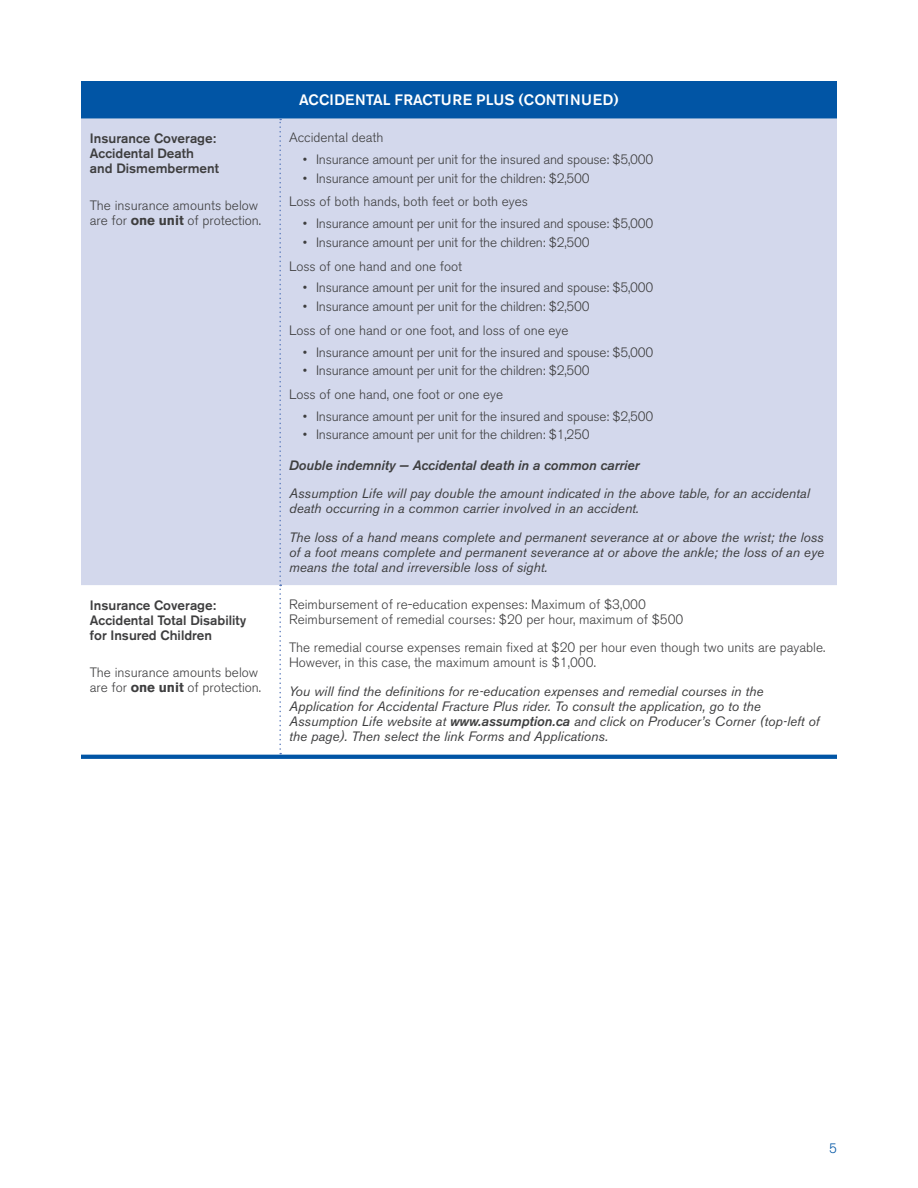
<style>
.page{position:relative;width:918px;height:1188px;background:#fff}
.page>*{position:absolute;margin:0;border:0;box-sizing:border-box;transform-origin:0 0}
.t1{font:500 15px "Akzidenz Grotesk BE";color:#fff}
.Body_Texte_Tableau{font:300 13.5px/15px "Akzidenz Grotesk BE";letter-spacing:-.015em;color:#3e3e3f}
.Body_Texte_Tableau-2{font:italic 13.5px/15px "Akzidenz Grotesk BE";color:#3e3e3f}
.Maladie{font:500 13.5px/15px "Akzidenz Grotesk BE";color:#3e3e3f}
.Body_Texte_Tableau-3{font:13.5px/15px "Akzidenz Grotesk BE Light Os F";color:#3e3e3f}
.Body_Texte_Tableau-4{font:italic 500 13.5px "Akzidenz Grotesk BE";color:#3e3e3f}
.t2{font:300 13.5px "Akzidenz Grotesk BE";color:#0155a5}
.s1{font-family:"Akzidenz Grotesk BE";font-weight:700}
.s2{font-weight:500}
</style>
<div class="page">
<div style="left:81px;top:81px;width:756px;height:678px;background:#0155a5"></div>
<div style="left:81px;top:119px;width:756px;height:466px;background:#d3d8ec"></div>
<svg style="left:81px;top:585px;width:756px;height:169px"></svg>
<svg style="left:279px;top:119px;width:2px;height:635px"></svg>
<p class="Maladie" style="left:90px;top:131px;width:131px">Insurance Coverage:<br>Accidental Death and Dismemberment</p>
<p class="Body_Texte_Tableau-3" style="left:90px;top:198px;width:172px">The insurance amounts below are for <span class="s1">one unit</span> of protection.</p>
<p class="Maladie" style="left:90px;top:597px;width:158px">Insurance Coverage:<br>Accidental Total Disability for Insured Children</p>
<p class="Body_Texte_Tableau-3" style="left:90px;top:665px;width:172px">The insurance amounts below are for <span class="s1">one unit</span> of protection.</p>
<p class="t1" style="left:299px;top:91px;width:321px">ACCIDENTAL FRACTURE PLUS (CONTINUED)</p>
<p class="Body_Texte_Tableau" style="left:289px;top:130px;width:96px">Accidental death</p>
<p class="Body_Texte_Tableau" style="left:303px;top:152px;width:352px">• Insurance amount per unit for the insured and spouse: $5,000</p>
<p class="Body_Texte_Tableau" style="left:303px;top:171px;width:288px">• Insurance amount per unit for the children: $2,500</p>
<p class="Body_Texte_Tableau" style="left:289px;top:195px;width:240px">Loss of both hands, both feet or both eyes</p>
<p class="Body_Texte_Tableau" style="left:303px;top:216px;width:352px">• Insurance amount per unit for the insured and spouse: $5,000</p>
<p class="Body_Texte_Tableau" style="left:303px;top:235px;width:288px">• Insurance amount per unit for the children: $2,500</p>
<p class="Body_Texte_Tableau" style="left:289px;top:259px;width:175px">Loss of one hand and one foot</p>
<p class="Body_Texte_Tableau" style="left:303px;top:280px;width:352px">• Insurance amount per unit for the insured and spouse: $5,000</p>
<p class="Body_Texte_Tableau" style="left:303px;top:299px;width:288px">• Insurance amount per unit for the children: $2,500</p>
<p class="Body_Texte_Tableau" style="left:289px;top:323px;width:281px">Loss of one hand or one foot, and loss of one eye</p>
<p class="Body_Texte_Tableau" style="left:303px;top:345px;width:352px">• Insurance amount per unit for the insured and spouse: $5,000</p>
<p class="Body_Texte_Tableau" style="left:303px;top:363px;width:288px">• Insurance amount per unit for the children: $2,500</p>
<p class="Body_Texte_Tableau" style="left:289px;top:387px;width:216px">Loss of one hand, one foot or one eye</p>
<p class="Body_Texte_Tableau" style="left:303px;top:409px;width:352px">• Insurance amount per unit for the insured and spouse: $2,500</p>
<p class="Body_Texte_Tableau" style="left:303px;top:427px;width:288px">• Insurance amount per unit for the children: $1,250</p>
<p class="Body_Texte_Tableau-4" style="left:289px;top:457px;width:352px">Double indemnity — Accidental death in a common carrier</p>
<p class="Body_Texte_Tableau-2" style="left:289px;top:486px;width:522px">Assumption Life will pay double the amount indicated in the above table, for an accidental death occurring in a common carrier involved in an accident.</p>
<p class="Body_Texte_Tableau-2" style="left:289px;top:530px;width:537px;text-align:justify">The loss of a hand means complete and permanent severance at or above the wrist; the loss of a foot means complete and permanent severance at or above the ankle; the loss of an eye means the total and irreversible loss of sight.</p>
<p class="Body_Texte_Tableau" style="left:289px;top:597px;width:358px">Reimbursement of re-education expenses: Maximum of $3,000</p>
<p class="Body_Texte_Tableau" style="left:289px;top:612px;width:396px">Reimbursement of remedial courses: $20 per hour, maximum of $500</p>
<p class="Body_Texte_Tableau" style="left:289px;top:641px;width:538px">The remedial course expenses remain fixed at $20 per hour even though two units are payable.<br>However, in this case, the maximum amount is $1,000.</p>
<p class="Body_Texte_Tableau-2" style="left:289px;top:684px;width:532px">You will find the definitions for re-education expenses and remedial courses in the Application for Accidental Fracture Plus rider. To consult the application, go to the Assumption Life website at <span class="s2">www.assumption.ca</span> and click on Producer’s Corner (top-left of the page). Then select the link Forms and Applications.</p>
<p class="t2" style="left:829px;top:1140px;width:9px">5</p>
</div>
